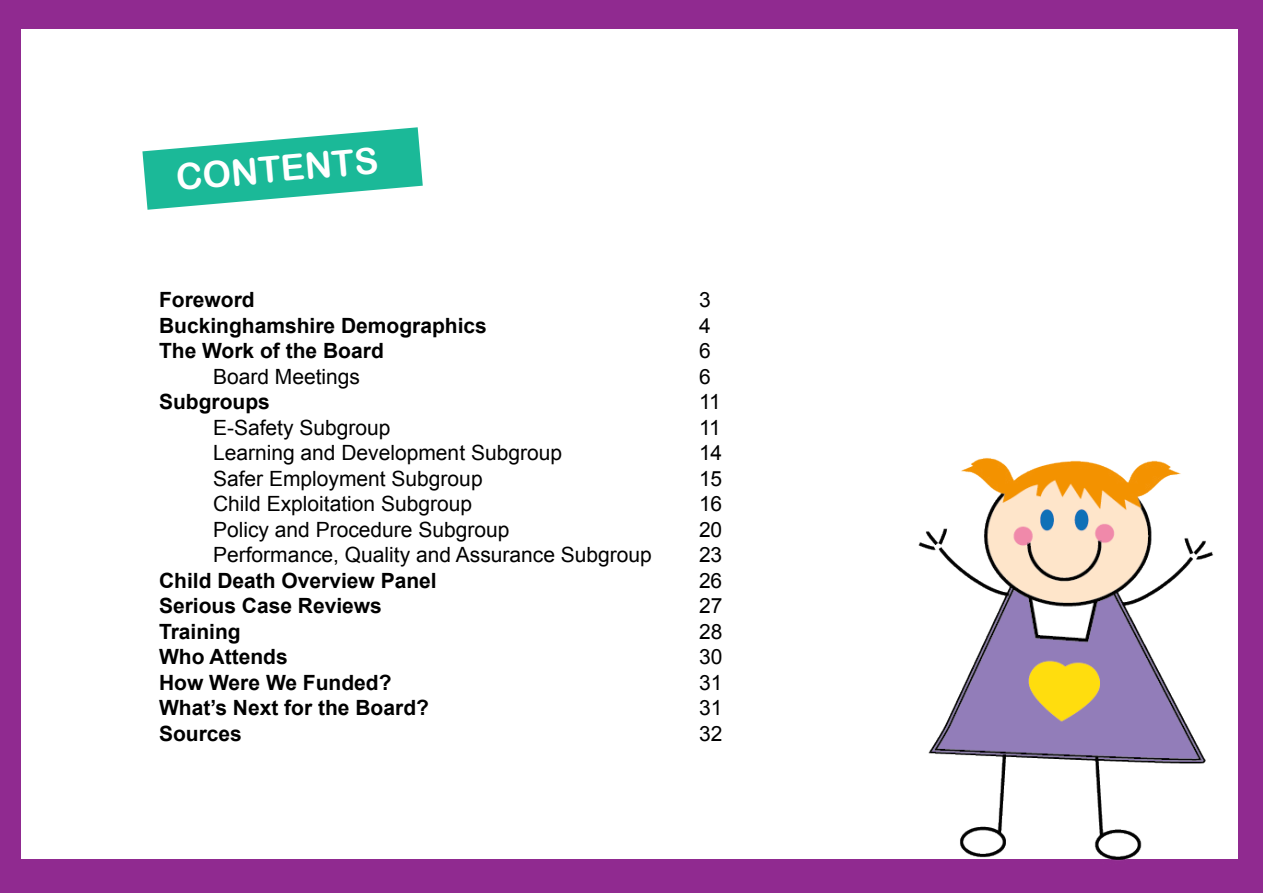
<style>
.page{position:relative;width:1263px;height:893px;background:#902a90}
.page>*{position:absolute;margin:0;border:0;box-sizing:border-box;transform-origin:0 0}
.t1{font:36px "Arial Rounded MT Bold";color:#fff}
.t2{font:21px "Arial";color:#000}
.t3{font:700 21px "Arial";color:#000}
</style>
<div class="page">
<div style="left:21px;top:29px;width:1216px;height:830px;background:#fff"></div>
<svg style="left:142px;top:127px;width:281px;height:83px"></svg>
<img style="left:918px;top:434px;width:320px;height:427px">
<h1 class="t1" style="left:174px;top:156px;width:204px;rotate:-5deg">CONTENTS</h1>
<p class="t3" style="left:159px;top:286px;width:97px">Foreword</p>
<p class="t2" style="left:699px;top:286px;width:13px">3</p>
<p class="t3" style="left:159px;top:311px;width:329px">Buckinghamshire Demographics</p>
<p class="t2" style="left:699px;top:311px;width:13px">4</p>
<p class="t3" style="left:159px;top:337px;width:226px">The Work of the Board</p>
<p class="t2" style="left:699px;top:337px;width:13px">6</p>
<p class="t2" style="left:213px;top:362px;width:149px">Board Meetings</p>
<p class="t2" style="left:699px;top:362px;width:13px">6</p>
<p class="t3" style="left:159px;top:388px;width:112px">Subgroups</p>
<p class="t2" style="left:699px;top:388px;width:23px">11</p>
<p class="t2" style="left:213px;top:413px;width:179px">E-Safety Subgroup</p>
<p class="t2" style="left:699px;top:413px;width:23px">11</p>
<p class="t2" style="left:213px;top:439px;width:351px">Learning and Development Subgroup</p>
<p class="t2" style="left:699px;top:439px;width:25px">14</p>
<p class="t2" style="left:213px;top:464px;width:271px">Safer Employment Subgroup</p>
<p class="t2" style="left:699px;top:464px;width:25px">15</p>
<p class="t2" style="left:213px;top:490px;width:261px">Child Exploitation Subgroup</p>
<p class="t2" style="left:699px;top:490px;width:25px">16</p>
<p class="t2" style="left:213px;top:515px;width:298px">Policy and Procedure Subgroup</p>
<p class="t2" style="left:699px;top:515px;width:25px">20</p>
<p class="t2" style="left:213px;top:541px;width:440px">Performance, Quality and Assurance Subgroup</p>
<p class="t2" style="left:699px;top:541px;width:25px">23</p>
<p class="t3" style="left:159px;top:566px;width:279px">Child Death Overview Panel</p>
<p class="t2" style="left:699px;top:566px;width:25px">26</p>
<p class="t3" style="left:159px;top:592px;width:224px">Serious Case Reviews</p>
<p class="t2" style="left:699px;top:592px;width:25px">27</p>
<p class="t3" style="left:159px;top:617px;width:83px">Training</p>
<p class="t2" style="left:699px;top:617px;width:25px">28</p>
<p class="t3" style="left:159px;top:643px;width:130px">Who Attends</p>
<p class="t2" style="left:699px;top:643px;width:25px">30</p>
<p class="t3" style="left:159px;top:668px;width:234px">How Were We Funded?</p>
<p class="t2" style="left:699px;top:668px;width:25px">31</p>
<p class="t3" style="left:159px;top:694px;width:271px">What’s Next for the Board?</p>
<p class="t2" style="left:699px;top:694px;width:25px">31</p>
<p class="t3" style="left:159px;top:719px;width:84px">Sources</p>
<p class="t2" style="left:699px;top:719px;width:25px">32</p>
</div>
